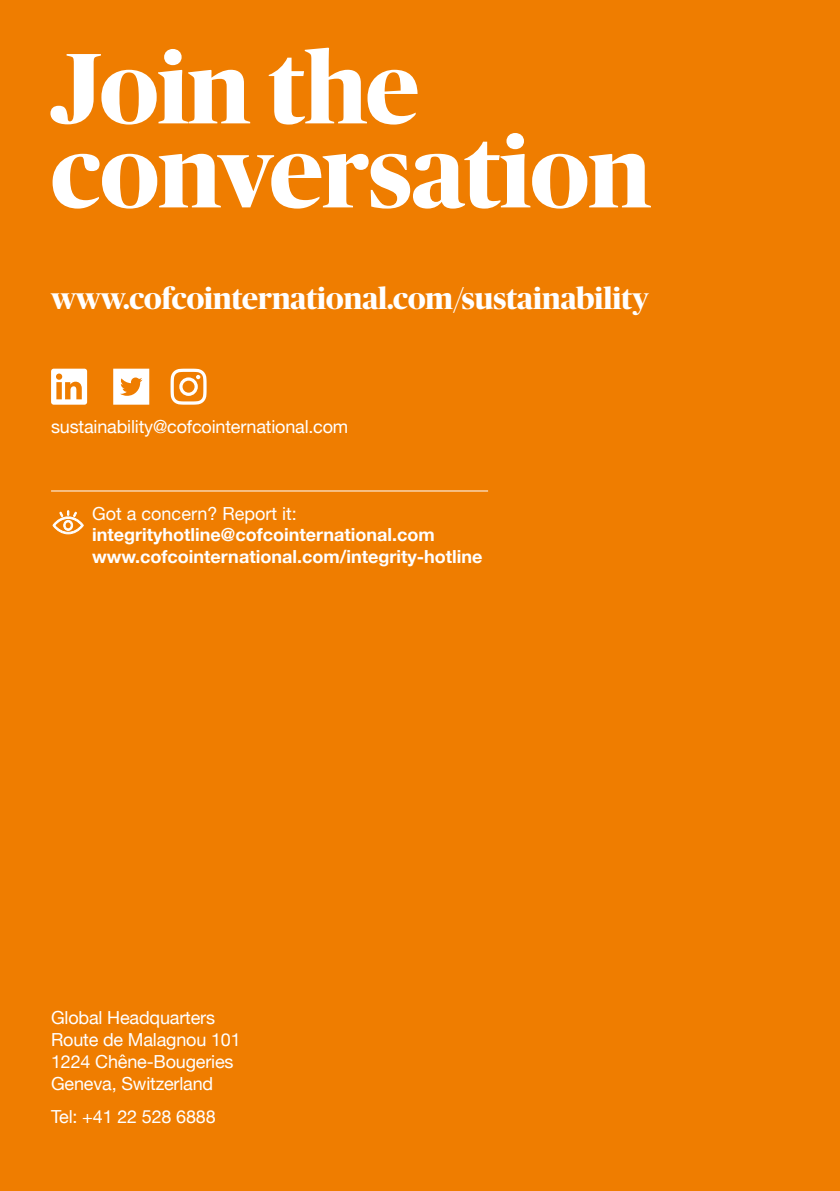
<style>
.page{position:relative;width:840px;height:1191px;background:#fff}
.page>*{position:absolute;margin:0;border:0;box-sizing:border-box;transform-origin:0 0}
.t1{font:700 100px/84px "Publico Banner";color:#fff}
.t2{font:700 30px "Publico Banner";color:#fff}
.t3{font:18px/22px "Helvetica Neue";letter-spacing:-.01em;color:#fff}
.t4{font:700 18px/21.6px "Helvetica Neue";color:#fff}
</style>
<div class="page">
<div style="left:0;top:0;width:839px;height:1191px;background:#ef7d00"></div>
<svg style="left:113px;top:369px;width:36px;height:36px"></svg>
<svg style="left:170px;top:369px;width:36px;height:36px"></svg>
<svg style="left:51px;top:369px;width:36px;height:36px"></svg>
<hr style="left:51px;top:490px;width:437px;height:1px;background:#fff">
<svg style="left:52px;top:510px;width:32px;height:24px"></svg>
<h1 class="t1" style="left:51px;top:40px;width:601px">Join the conversation</h1>
<h2 class="t2" style="left:51px;top:277px;width:598px">www.cofcointernational.com/sustainability</h2>
<p class="t3" style="left:51px;top:416px;width:298px">sustainability@cofcointernational.com</p>
<p class="t3" style="left:92px;top:503px;width:206px">Got a concern? Report it:</p>
<p class="t4" style="left:92px;top:525px;width:391px">integrityhotline@cofcointernational.com www.cofcointernational.com/integrity-hotline</p>
<p class="t3" style="left:51px;top:1007px;width:191px">Global Headquarters<br>Route de Malagnou 101<br>1224 Chêne-Bougeries<br>Geneva, Switzerland</p>
<p class="t3" style="left:51px;top:1106px;width:166px">Tel: +41 22 528 6888</p>
</div>
